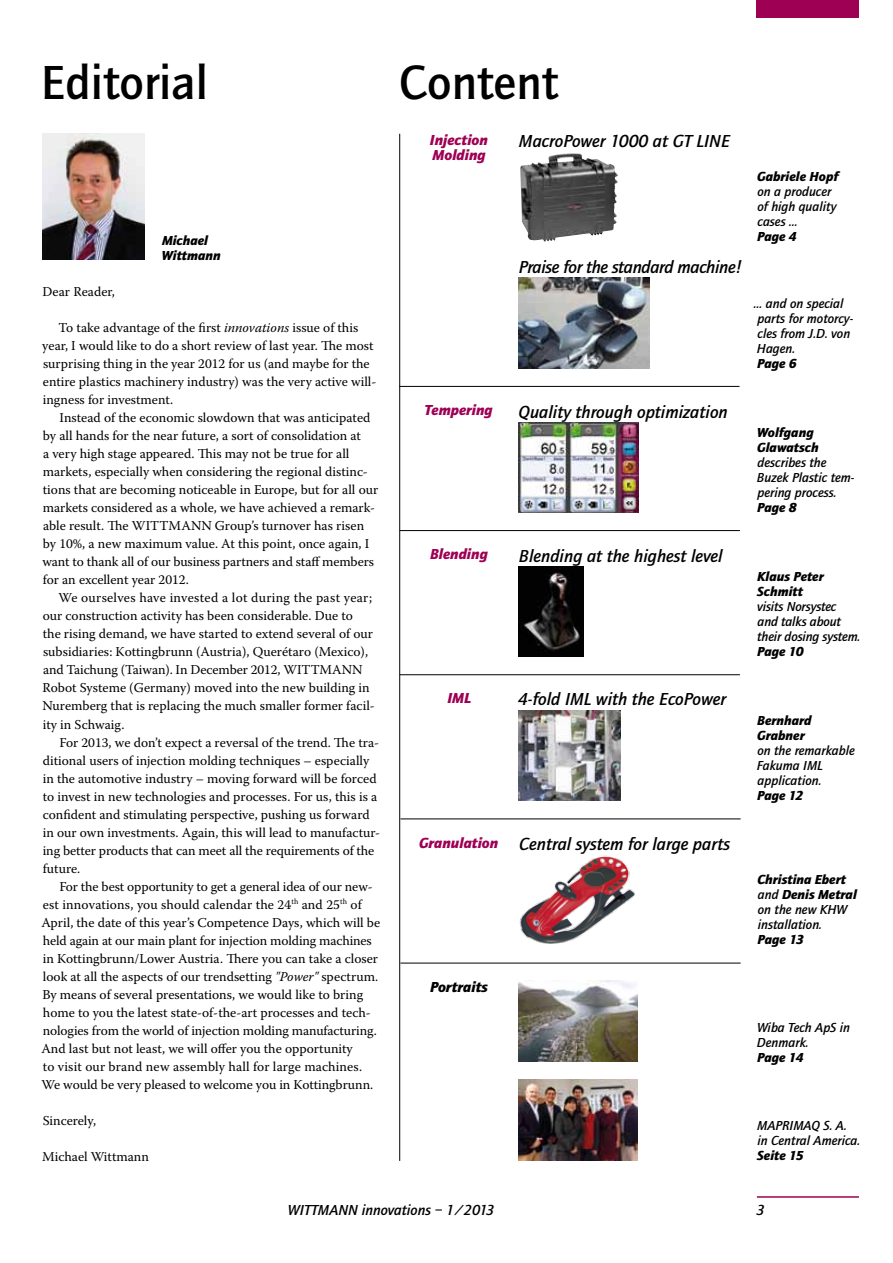
<style>
.page{position:relative;width:893px;height:1263px;background:#fff}
.page>*{position:absolute;margin:0;border:0;box-sizing:border-box;transform-origin:0 0}
.t1{font:500 49.5px "Quay Sans";color:#000}
.t2{font:italic 500 18px "Quay Sans";color:#000}
.t3{font:italic 500 18px "Quay Sans";letter-spacing:-.02em;color:#000}
.t4{font:italic 900 15px/15px "Quay Sans";color:#9e0054}
.t5{font:italic 500 15px "Quay Sans";color:#000}
.t6{font:italic 900 15px "Quay Sans";color:#000}
.t7{font:13.5px/18px "Warnock Pro";color:#000}
.t8{font:italic 500 13.5px/15px "Quay Sans";color:#000}
.t9{font:italic 900 13.5px/15px "Quay Sans";color:#000}
.s1{font-style:italic}
.s2{font-weight:900;font-size:15px;color:#9e0054}
.s3{font-weight:900}
</style>
<div class="page">
<div style="left:757px;top:0;width:102px;height:18px;background:#9e0054"></div>
<hr style="left:757px;top:1196px;width:102px;height:2px;background:#9e0054">
<hr style="left:399px;top:134px;width:1px;height:1027px;background:#000">
<img style="left:520px;top:153px;width:98px;height:89px">
<img style="left:519px;top:278px;width:130px;height:90px">
<img style="left:519px;top:981px;width:119px;height:81px">
<img style="left:518px;top:422px;width:120px;height:90px">
<hr style="left:400px;top:963px;width:341px;height:1px;background:#000">
<img style="left:519px;top:710px;width:102px;height:90px">
<img style="left:43px;top:134px;width:102px;height:126px">
<hr style="left:400px;top:818px;width:341px;height:1px;background:#000">
<hr style="left:400px;top:674px;width:340px;height:1px;background:#000">
<hr style="left:400px;top:530px;width:340px;height:1px;background:#000">
<hr style="left:399px;top:386px;width:340px;height:1px;background:#000">
<img style="left:519px;top:855px;width:116px;height:89px">
<img style="left:519px;top:566px;width:64px;height:90px">
<img style="left:519px;top:1080px;width:119px;height:81px">
<h1 class="t1" style="left:41px;top:55px;width:169px">Editorial</h1>
<p class="t9" style="left:161px;top:232px;width:61px">Michael<br>Wittmann</p>
<p class="t7" style="left:43px;top:282px;width:74px">Dear Reader,</p>
<p class="t7" style="left:42px;top:318px;width:336px;text-indent:16px">To take advantage of the first <span class="s1">innovations</span> issue of this year, I would like to do a short review of last year. The most surprising thing in the year 2012 for us (and maybe for the entire plastics machinery industry) was the very active will&shy;ingness for investment.</p>
<p class="t7" style="left:42px;top:408px;width:337px;text-indent:17px">Instead of the economic slowdown that was anticipated by all hands for the near future, a sort of consolidation at<br>a very high stage appeared. This may not be true for all markets, especially when considering the regional distinc&shy;tions that are becoming noticeable in Europe, but for all our markets considered as a whole, we have achieved a remark&shy;able result. The WITTMANN Group’s turnover has risen by 10%, a new maximum value. At this point, once again, I want to thank all of our business partners and staff members for an excellent year 2012.</p>
<p class="t7" style="left:42px;top:589px;width:334px;text-indent:16px">We ourselves have invested a lot during the past year; our construction activity has been considerable. Due to<br>the rising demand, we have started to extend several of our subsidiaries: Kottingbrunn (Austria), Querétaro (Mexico), and Taichung (Taiwan). In December 2012, WITTMANN Robot Systeme (Germany) moved into the new building in Nuremberg that is replacing the much smaller former facil&shy;ity in Schwaig.</p>
<p class="t7" style="left:43px;top:733px;width:339px;text-indent:17px">For 2013, we don’t expect a reversal of the trend. The tra&shy;ditional users of injection molding techniques – especially in the automotive industry – moving forward will be forced to invest in new technologies and processes. For us, this is a confident and stimulating perspective, pushing us forward in our own investments. Again, this will lead to manufactur&shy;ing better products that can meet all the requirements of the future.</p>
<p class="t7" style="left:41px;top:877px;width:340px;text-indent:18px">For the best opportunity to get a general idea of our new&shy;est innovations, you should calendar the 24<sup>th</sup> and 25<sup>th</sup> of April, the date of this year’s Competence Days, which will be held again at our main plant for injection molding machines in Kottingbrunn/Lower Austria. There you can take a closer look at all the aspects of our trendsetting <span class="s1">"Power"</span> spectrum.<br>By means of several presentations, we would like to bring home to you the latest state-of-the-art processes and tech&shy;nologies from the world of injection molding manufacturing.<br>And last but not least, we will offer you the opportunity<br>to visit our brand new assembly hall for large machines.<br>We would be very pleased to welcome you in Kottingbrunn.</p>
<p class="t7" style="left:43px;top:1111px;width:55px">Sincerely,</p>
<p class="t7" style="left:42px;top:1147px;width:108px">Michael Wittmann</p>
<h1 class="t1" style="left:399px;top:55px;width:161px">Content</h1>
<p class="t4" style="left:430px;top:132px;width:60px">Injection<br>Molding</p>
<h2 class="t2" style="left:519px;top:131px;width:212px">MacroPower 1000 at GT LINE</h2>
<h2 class="t3" style="left:519px;top:257px;width:225px">Praise for the standard machine!</h2>
<p class="t9" style="left:757px;top:169px;width:83px">Gabriele Hopf</p>
<p class="t8" style="left:757px;top:185px;width:80px">on a producer of high quality cases …</p>
<p class="t9" style="left:757px;top:229px;width:41px">Page 4</p>
<p class="t8" style="left:754px;top:296px;width:101px">… and on special parts for motorcy&shy;cles from J.D. von<br>Hagen.</p>
<p class="t9" style="left:757px;top:355px;width:41px">Page 6</p>
<p class="t4" style="left:425px;top:403px;width:70px">Tempering</p>
<h2 class="t2" style="left:518px;top:401px;width:211px">Quality through optimization</h2>
<p class="t4" style="left:430px;top:547px;width:59px">Blending</p>
<h2 class="t2" style="left:519px;top:546px;width:205px">Blending at the highest level</h2>
<p class="t4" style="left:447px;top:690px;width:25px">IML</p>
<h2 class="t2" style="left:518px;top:689px;width:209px">4-fold IML with the EcoPower</h2>
<h2 class="t2" style="left:419px;top:834px;width:313px"><span class="s2">Granulation</span> Central system for large parts</h2>
<p class="t6" style="left:430px;top:978px;width:59px">Portraits</p>
<p class="t9" style="left:757px;top:425px;width:63px">Wolfgang<br>Glawatsch</p>
<p class="t8" style="left:757px;top:455px;width:99px">describes the<br>Buzek Plastic tem&shy;pering process.</p>
<p class="t9" style="left:757px;top:500px;width:41px">Page 8</p>
<p class="t9" style="left:757px;top:569px;width:68px">Klaus Peter<br>Schmitt</p>
<p class="t8" style="left:757px;top:599px;width:105px">visits Norsystec<br>and talks about their dosing system.</p>
<p class="t9" style="left:757px;top:644px;width:48px">Page 10</p>
<p class="t9" style="left:757px;top:713px;width:56px">Bernhard<br>Grabner</p>
<p class="t8" style="left:757px;top:743px;width:99px">on the remarkable<br>Fakuma IML application.</p>
<p class="t9" style="left:757px;top:788px;width:48px">Page 12</p>
<p class="t8" style="left:758px;top:872px;width:101px"><span class="s3">Christina Ebert </span>and <span class="s3">Denis Metral </span>on the new KHW installation.</p>
<p class="t9" style="left:758px;top:932px;width:48px">Page 13</p>
<p class="t8" style="left:757px;top:1020px;width:95px">Wiba Tech ApS in<br>Denmark.</p>
<p class="t9" style="left:757px;top:1049px;width:48px">Page 14</p>
<p class="t8" style="left:757px;top:1118px;width:105px">MAPRIMAQ S. A. in Central America.</p>
<p class="t9" style="left:757px;top:1148px;width:48px">Seite 15</p>
<p class="t5" style="left:288px;top:1201px;width:208px">WITTMANN innovations – 1/2013</p>
<p class="t5" style="left:756px;top:1201px;width:10px">3</p>
</div>
